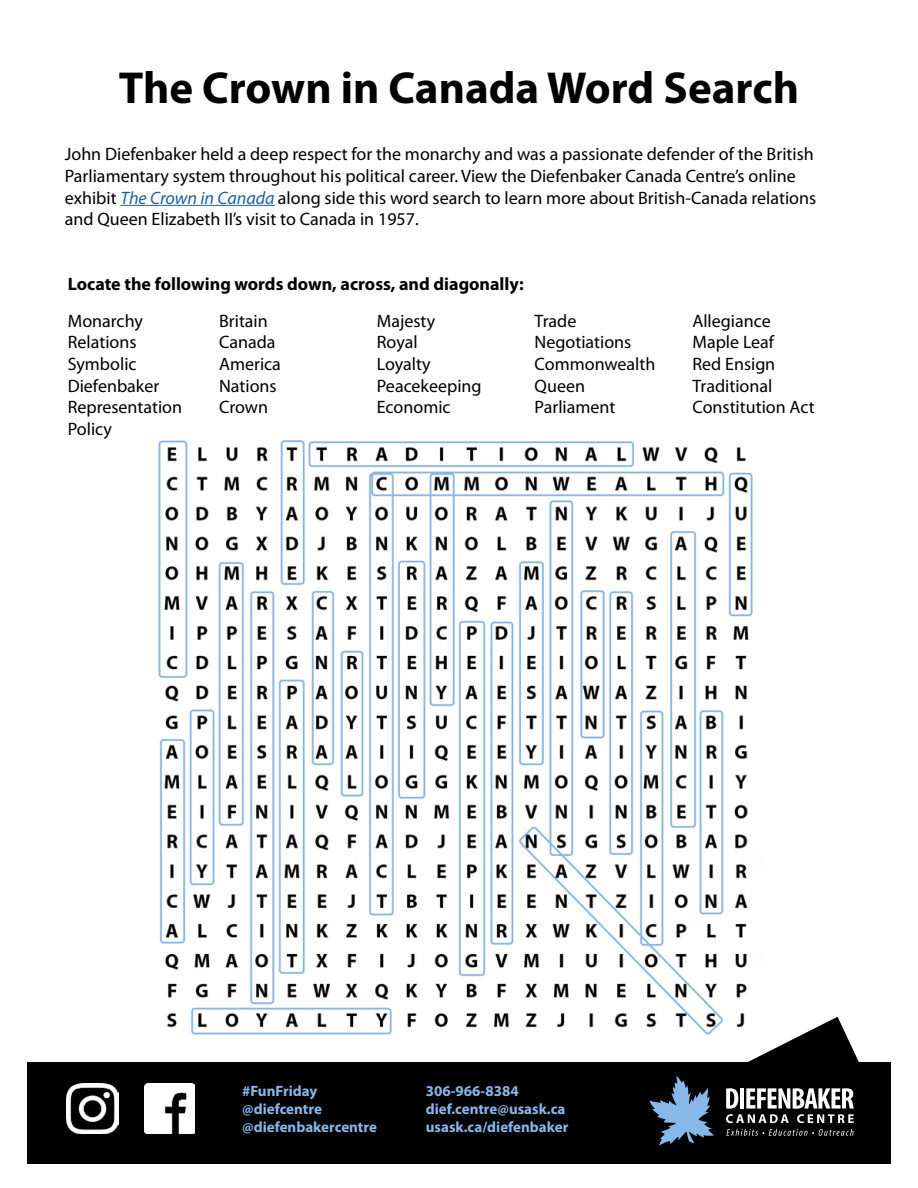
<style>
.page{position:relative;width:918px;height:1188px;background:#fff}
.page>*{position:absolute;margin:0;border:0;box-sizing:border-box;transform-origin:0 0}
.t1{font:700 45px "Myriad Pro";color:#000}
.t2{font:18px/21.6px "Myriad Pro";color:#000}
.t3{font:700 18px "Myriad Pro";color:#000}
.t4{font:700 15px/18px "Myriad Pro";color:#88b7e9}
.s1{font-style:italic;color:#215e9e}
</style>
<div class="page">
<div style="left:27px;top:1063px;width:864px;height:101px;background:#000"></div>
<svg style="left:741px;top:1017px;width:120px;height:46px"></svg>
<svg style="left:649px;top:1076px;width:66px;height:70px"></svg>
<svg style="left:726px;top:1088px;width:128px;height:35px"></svg>
<svg style="left:726px;top:1129px;width:128px;height:7px"></svg>
<img style="left:145px;top:1084px;width:49px;height:49px">
<img style="left:67px;top:1083px;width:51px;height:51px">
<img style="left:158px;top:440px;width:607px;height:608px">
<hr style="left:121px;top:205px;width:154px;height:1px;background:#215e9e">
<h1 class="t1" style="left:119px;top:58px;width:682px">The Crown in Canada Word Search</h1>
<p class="t2" style="left:65px;top:143px;width:753px">John Diefenbaker held a deep respect for the monarchy and was a passionate defender of the British Parliamentary system throughout his political career. View the Diefenbaker Canada Centre’s online exhibit <span class="s1">The Crown in Canada</span> along side this word search to learn more about British-Canada relations and Queen Elizabeth II’s visit to Canada in 1957.</p>
<p class="t3" style="left:68px;top:272px;width:457px">Locate the following words down, across, and diagonally:</p>
<p class="t2" style="left:68px;top:310px;width:116px">Monarchy<br>Relations<br>Symbolic<br>Diefenbaker<br>Representation<br>Policy</p>
<p class="t2" style="left:219px;top:310px;width:63px">Britain<br>Canada<br>America<br>Nations<br>Crown</p>
<p class="t2" style="left:377px;top:310px;width:106px">Majesty<br>Royal<br>Loyalty<br>Peacekeeping<br>Economic</p>
<p class="t2" style="left:535px;top:310px;width:122px">Trade<br>Negotiations<br>Commonwealth<br>Queen<br>Parliament</p>
<p class="t2" style="left:692px;top:310px;width:124px">Allegiance<br>Maple Leaf<br>Red Ensign<br>Traditional<br>Constitution Act</p>
<p class="t4" style="left:242px;top:1082px;width:136px">#FunFriday @diefcentre @diefenbakercentre</p>
<p class="t4" style="left:426px;top:1082px;width:144px">306-966-8384 dief.centre@usask.ca usask.ca/diefenbaker</p>
</div>
